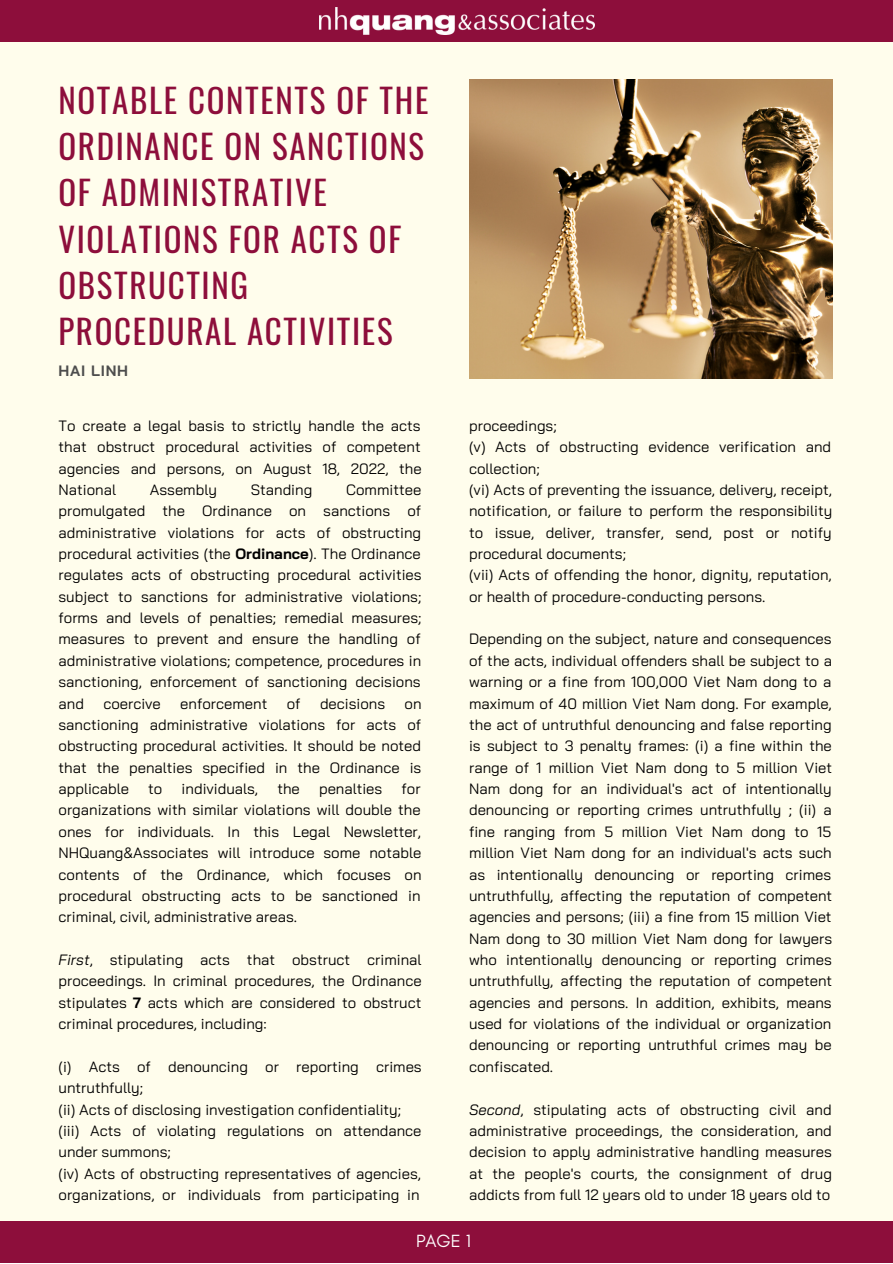
<style>
.page{position:relative;width:893px;height:1264px;background:#fff}
.page>*{position:absolute;margin:0;border:0;box-sizing:border-box;transform-origin:0 0}
.t1{font:33px/46px "Oswald";letter-spacing:.05em;color:#8d0e3b}
.t2{font:18px "Glacial Indifference";color:#fff}
.t3{font:15px/21.3px "Bai Jamjuree";color:#000;text-align:justify}
.t4{font:700 15px "Bai Jamjuree";letter-spacing:.05em;color:#4d4d4d}
.s1{font-weight:700}
.s2{font-style:italic}
</style>
<div class="page">
<div style="left:0;top:0;width:892px;height:1262px;background:#fffdec"></div>
<div style="left:0;top:0;width:892px;height:42px;background:#8d0e3b"></div>
<div style="left:0;top:1221px;width:892px;height:41px;background:#8d0e3b"></div>
<img style="left:469px;top:79px;width:363px;height:299px">
<img style="left:319px;top:7px;width:275px;height:27px">
<h1 class="t1" style="left:58px;top:76px;width:371px">NOTABLE CONTENTS OF THE<br>ORDINANCE ON SANCTIONS<br>OF ADMINISTRATIVE<br>VIOLATIONS FOR ACTS OF<br>OBSTRUCTING<br>PROCEDURAL ACTIVITIES</h1>
<p class="t4" style="left:58px;top:360px;width:71px">HAI LINH</p>
<p class="t3" style="left:58px;top:414px;width:364px">To create a legal basis to strictly handle the acts that obstruct procedural activities of competent agencies and persons, on August 18, 2022, the National</p>
<p class="t3" style="left:58px;top:478px;width:364px;text-indent:288px">Committee promulgated the Ordinance on sanctions of administrative violations for acts of obstructing procedural activities (the <span class="s1">Ordinance</span>). The Ordinance regulates acts of obstructing procedural activities subject to sanctions for administrative violations; forms and levels of penalties; remedial measures; measures to prevent and ensure the handling of administrative violations; competence, procedures in sanctioning, enforcement of sanctioning decisions and</p>
<p class="t3" style="left:150px;top:478px;width:69px">Assembly</p>
<p class="t3" style="left:251px;top:478px;width:63px">Standing</p>
<p class="t3" style="left:103px;top:692px;width:59px">coercive</p>
<p class="t3" style="left:180px;top:692px;width:89px">enforcement</p>
<p class="t3" style="left:287px;top:692px;width:15px">of</p>
<p class="t3" style="left:320px;top:692px;width:67px">decisions</p>
<p class="t3" style="left:58px;top:692px;width:364px;text-indent:346px">on sanctioning administrative violations for acts of obstructing procedural activities. It should be noted that the penalties specified in the Ordinance is applicable</p>
<p class="t3" style="left:58px;top:777px;width:364px;text-indent:343px">for organizations with similar violations will double the ones for individuals. In this Legal Newsletter, NHQuang&amp;Associates will introduce some notable contents of the Ordinance, which focuses on procedural obstructing acts to be sanctioned in criminal, civil, administrative areas.</p>
<p class="t3" style="left:58px;top:948px;width:364px"><span class="s2">First</span>, stipulating acts that obstruct criminal proceedings. In criminal procedures, the Ordinance stipulates <span class="s1">7</span> acts which are considered to obstruct criminal procedures, including:</p>
<p class="t3" style="left:58px;top:1055px;width:365px;text-align:left">(i) Acts of denouncing or reporting crimes untruthfully;<br>(ii) Acts of disclosing investigation confidentiality; (iii) Acts of violating regulations on attendance under summons;<br>(iv) Acts of obstructing representatives of agencies, organizations, or individuals from participating in</p>
<p class="t3" style="left:148px;top:777px;width:16px">to</p>
<p class="t3" style="left:182px;top:777px;width:78px">individuals,</p>
<p class="t3" style="left:277px;top:777px;width:24px">the</p>
<p class="t3" style="left:319px;top:777px;width:65px">penalties</p>
<p class="t3" style="left:469px;top:414px;width:364px;text-align:left">proceedings;<br>(v) Acts of obstructing evidence verification and collection;<br>(vi) Acts of preventing the issuance, delivery, receipt, notification, or failure to perform the responsibility to issue, deliver, transfer, send, post or notify procedural documents;<br>(vii) Acts of offending the honor, dignity, reputation, or health of procedure-conducting persons.</p>
<p class="t3" style="left:469px;top:628px;width:364px">Depending on the subject, nature and consequences of the acts, individual offenders shall be subject to a warning or a fine from 100,000 Viet Nam dong to a maximum of 40 million Viet Nam dong. For example, the act of untruthful denouncing and false reporting is subject to 3 penalty frames: (i) a fine within the range of 1 million Viet Nam dong to 5 million Viet Nam dong for an individual's act of intentionally denouncing or reporting crimes untruthfully ; (ii) a fine ranging from 5 million Viet Nam dong to 15 million Viet Nam dong for an individual's acts such as intentionally denouncing or reporting crimes untruthfully, affecting the reputation of competent agencies and persons; (iii) a fine from 15 million Viet Nam dong to 30 million Viet Nam dong for lawyers who intentionally denouncing or reporting crimes untruthfully, affecting the reputation of competent agencies and persons. In addition, exhibits, means used for violations of the individual or organization denouncing or reporting untruthful crimes may be confiscated.</p>
<p class="t3" style="left:469px;top:1098px;width:364px"><span class="s2">Second</span>, stipulating acts of obstructing civil and administrative proceedings, the consideration, and decision to apply administrative handling measures at the people's courts, the consignment of drug addicts from full 12 years old to under 18 years old to</p>
<p class="t2" style="left:416px;top:1230px;width:56px">PAGE 1</p>
</div>
